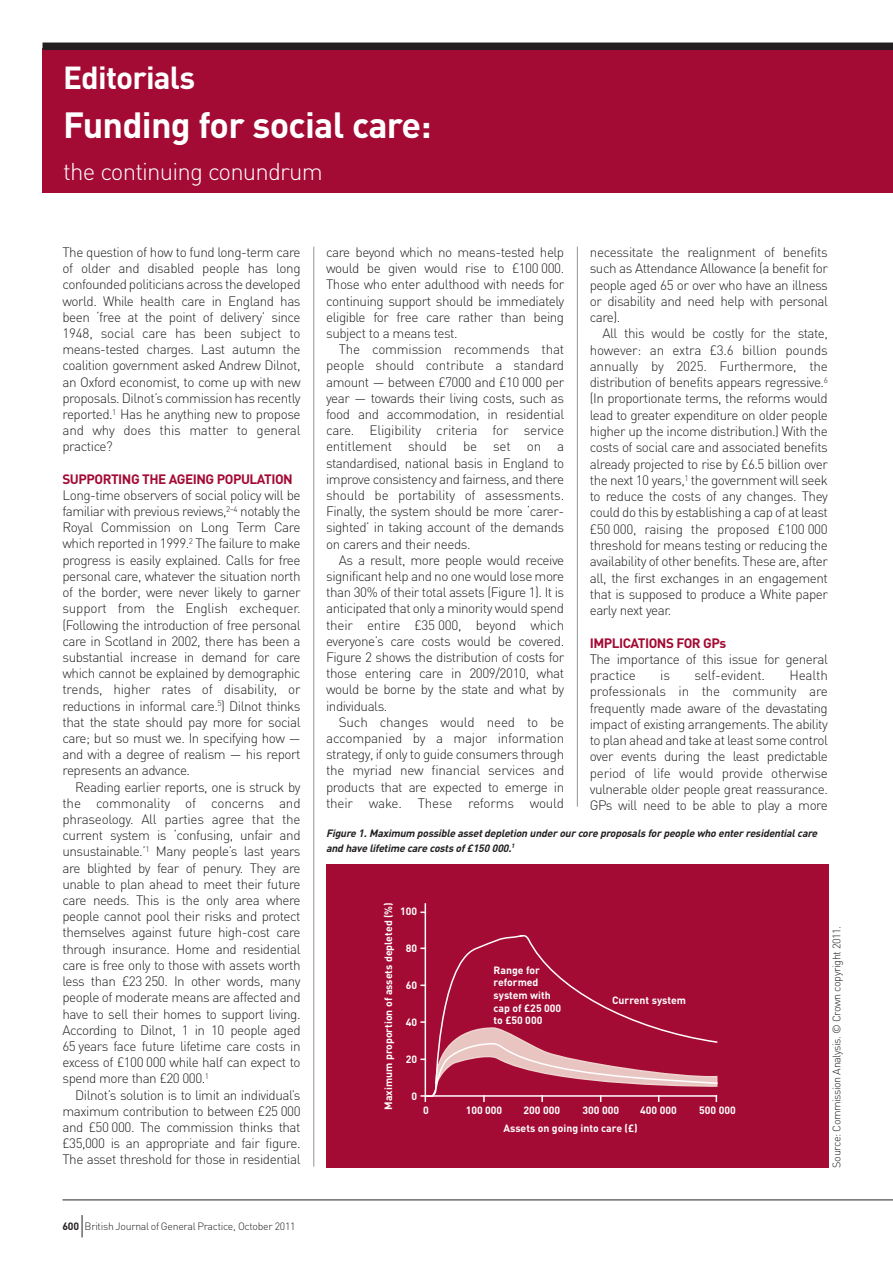
<style>
.page{position:relative;width:893px;height:1263px;background:#fff}
.page>*{position:absolute;margin:0;border:0;box-sizing:border-box;transform-origin:0 0}
.t1{font:700 36px "DIN";letter-spacing:-.02em;color:#fff}
.t2{font:700 31.5px "DIN";letter-spacing:-.025em;color:#fff}
.t3{font:300 24px "DIN";letter-spacing:-.035em;color:#fff}
.t4{font:300 13.5px/16.2px "DIN";letter-spacing:-.035em;color:#231f20;text-align:justify}
.t5{font:700 13.5px "DIN";letter-spacing:-.035em;color:#a30a34}
.t6{font:300 13.5px "DIN";letter-spacing:-.015em;color:#231f20}
.t7{font:300 10.8px "DIN";letter-spacing:-.04em;color:#231f20}
.t8{font:700 10.5px/12.6px "DIN";color:#fff}
.t9{font:italic 700 10.5px/15px "DIN";color:#231f20}
.t10{font:300 10.5px "DIN";letter-spacing:-.025em;color:#231f20}
.s1{font-weight:700}
</style>
<div class="page">
<hr style="left:62px;top:1199px;width:831px;height:1px;background:#231f20">
<svg style="left:82px;top:1215px;width:1px;height:22px"></svg>
<div style="left:43px;top:48px;width:850px;height:145px;background:#a30a34"></div>
<div style="left:43px;top:43px;width:850px;height:7px;background:#231f20"></div>
<hr style="left:577px;top:247px;width:1px;height:560px;background:#939598">
<hr style="left:314px;top:247px;width:1px;height:920px;background:#939598">
<div style="left:327px;top:865px;width:501px;height:302px;background:#a30a34"></div>
<hr style="left:425px;top:904px;width:1px;height:197px;background:#fff">
<svg style="left:421px;top:931px;width:298px;height:170px;background:#ad264a"></svg>
<h2 class="t2" style="left:63px;top:60px;width:134px">Editorials</h2>
<h1 class="t1" style="left:63px;top:104px;width:370px">Funding for social care:</h1>
<h3 class="t3" style="left:63px;top:158px;width:261px">the continuing conundrum</h3>
<p class="t4" style="left:62px;top:244px;width:240px">The question of how to fund long-term care of older and disabled people has long confounded politicians across the developed world. While health care in England has been ‘free at the point of delivery’ since 1948, social care has been subject to means-tested charges. Last autumn the coalition government asked Andrew Dilnot, an Oxford economist, to come up with new proposals. Dilnot’s commission has recently reported.<sup>1</sup> Has he anything new to propose and why does this matter to general practice?</p>
<p class="t5" style="left:62px;top:472px;width:232px">SUPPORTING THE AGEING POPULATION</p>
<p class="t4" style="left:62px;top:487px;width:240px">Long-time observers of social policy will be familiar with previous reviews,<sup>2–4</sup> notably the Royal Commission on Long Term Care which reported in 1999.<sup>2</sup> The failure to make progress is easily explained. Calls for free personal care, whatever the situation north of the border, were never likely to garner support from the English exchequer. (Following the introduction of free personal care in Scotland in 2002, there has been a substantial increase in demand for care which cannot be explained by demographic trends, higher rates of disability, or reductions in informal care.<sup>5</sup>) Dilnot thinks that the state should pay more for social care; but so must we. In specifying how — and with a degree of realism — his report represents an advance.</p>
<p class="t4" style="left:62px;top:779px;width:240px;text-indent:13px">Reading earlier reports, one is struck by the commonality of concerns and phraseology. All parties agree that the current system is ‘confusing, unfair and unsustainable.’<sup>1</sup> Many people’s last years are blighted by fear of penury. They are unable to plan ahead to meet their future care needs. This is the only area where people cannot pool their risks and protect themselves against future high-cost care through insurance. Home and residential care is free only to those with assets worth less than £23 250. In other words, many people of moderate means are affected and have to sell their homes to support living.<br>According to Dilnot, 1 in 10 people aged 65 years face future lifetime care costs in excess of £100 000 while half can expect to spend more than £20 000.<sup>1</sup></p>
<p class="t4" style="left:62px;top:1087px;width:240px;text-indent:13px">Dilnot’s solution is to limit an individual’s maximum contribution to between £25 000 and £50 000. The commission thinks that £35,000 is an appropriate and fair figure.<br>The asset threshold for those in residential</p>
<p class="t10" style="left:62px;top:1220px;width:235px"><span class="s1">600</span> British Journal of General Practice, October 2011</p>
<p class="t4" style="left:326px;top:244px;width:240px">care beyond which no means-tested help would be given would rise to £100 000.<br>Those who enter adulthood with needs for continuing support should be immediately eligible for free care rather than being subject to a means test.</p>
<p class="t4" style="left:326px;top:341px;width:240px;text-indent:13px">The commission recommends that people should contribute a standard amount — between £7000 and £10 000 per year — towards their living costs, such as food and accommodation, in residential care. Eligibility criteria for service entitlement should be set on a standardised, national basis in England to improve consistency and fairness, and there should be portability of assessments.<br>Finally, the system should be more ‘carer&shy;sighted’ in taking account of the demands on carers and their needs.</p>
<p class="t4" style="left:326px;top:552px;width:240px;text-indent:13px">As a result, more people would receive significant help and no one would lose more than 30% of their total assets (Figure 1). It is anticipated that only a minority would spend their entire £35 000, beyond which everyone’s care costs would be covered.<br>Figure 2 shows the distribution of costs for those entering care in 2009/2010, what would be borne by the state and what by individuals.</p>
<p class="t4" style="left:326px;top:714px;width:240px;text-indent:13px">Such changes would need to be accompanied by a major information strategy, if only to guide consumers through the myriad new financial services and products that are expected to emerge in their wake. These reforms would</p>
<p class="t4" style="left:590px;top:244px;width:240px">necessitate the realignment of benefits such as Attendance Allowance (a benefit for people aged 65 or over who have an illness or disability and need help with personal care).</p>
<p class="t4" style="left:590px;top:325px;width:240px;text-indent:13px">All this would be costly for the state, however: an extra £3.6 billion pounds annually by 2025. Furthermore, the distribution of benefits appears regressive.<sup>6 </sup>(In proportionate terms, the reforms would lead to greater expenditure on older people higher up the income distribution.) With the costs of social care and associated benefits already projected to rise by £6.5 billion over the next 10 years,<sup>1</sup> the government will seek to reduce the costs of any changes. They could do this by establishing a cap of at least £50 000, raising the proposed £100 000 threshold for means testing or reducing the availability of other benefits. These are, after all, the first exchanges in an engagement that is supposed to produce a White paper early next year.</p>
<p class="t5" style="left:590px;top:635px;width:138px">IMPLICATIONS FOR GPs</p>
<p class="t4" style="left:590px;top:651px;width:240px">The importance of this issue for general practice</p>
<p class="t4" style="left:590px;top:667px;width:240px;text-indent:200px">Health professionals in the community are frequently made aware of the devastating impact of existing arrangements. The ability to plan ahead and take at least some control over events during the least predictable period of life would provide otherwise vulnerable older people great reassurance.<br>GPs will need to be able to play a more</p>
<p class="t4" style="left:660px;top:667px;width:11px">is</p>
<p class="t6" style="left:694px;top:667px;width:72px">self-evident.</p>
<p class="t9" style="left:326px;top:826px;width:495px">Figure 1. Maximum possible asset depletion under our core proposals for people who enter residential care and have lifetime care costs of £150 000.<sup>1</sup></p>
<p class="t8" style="left:382px;top:1110px;width:209px;rotate:-90deg">Maximum proportion of assets depleted (%)</p>
<p class="t8" style="left:400px;top:905px;width:19px">100</p>
<p class="t8" style="left:406px;top:942px;width:13px">80</p>
<p class="t8" style="left:494px;top:964px;width:69px">Range for reformed system with cap of £25 000 to £50 000</p>
<p class="t8" style="left:406px;top:979px;width:13px">60</p>
<p class="t8" style="left:612px;top:994px;width:75px">Current system</p>
<p class="t8" style="left:406px;top:1016px;width:13px">40</p>
<p class="t8" style="left:406px;top:1053px;width:13px">20</p>
<p class="t8" style="left:411px;top:1090px;width:7px">0</p>
<p class="t8" style="left:423px;top:1104px;width:7px">0</p>
<p class="t8" style="left:466px;top:1104px;width:38px">100 000</p>
<p class="t8" style="left:523px;top:1104px;width:38px">200 000</p>
<p class="t8" style="left:582px;top:1104px;width:38px">300 000</p>
<p class="t8" style="left:640px;top:1104px;width:38px">400 000</p>
<p class="t8" style="left:699px;top:1104px;width:38px">500 000</p>
<p class="t8" style="left:503px;top:1122px;width:136px">Assets on going into care (£)</p>
<p class="t7" style="left:830px;top:1167px;width:243px;rotate:-90deg">Source: Commission Analysis. © Crown copyright 2011.</p>
</div>
